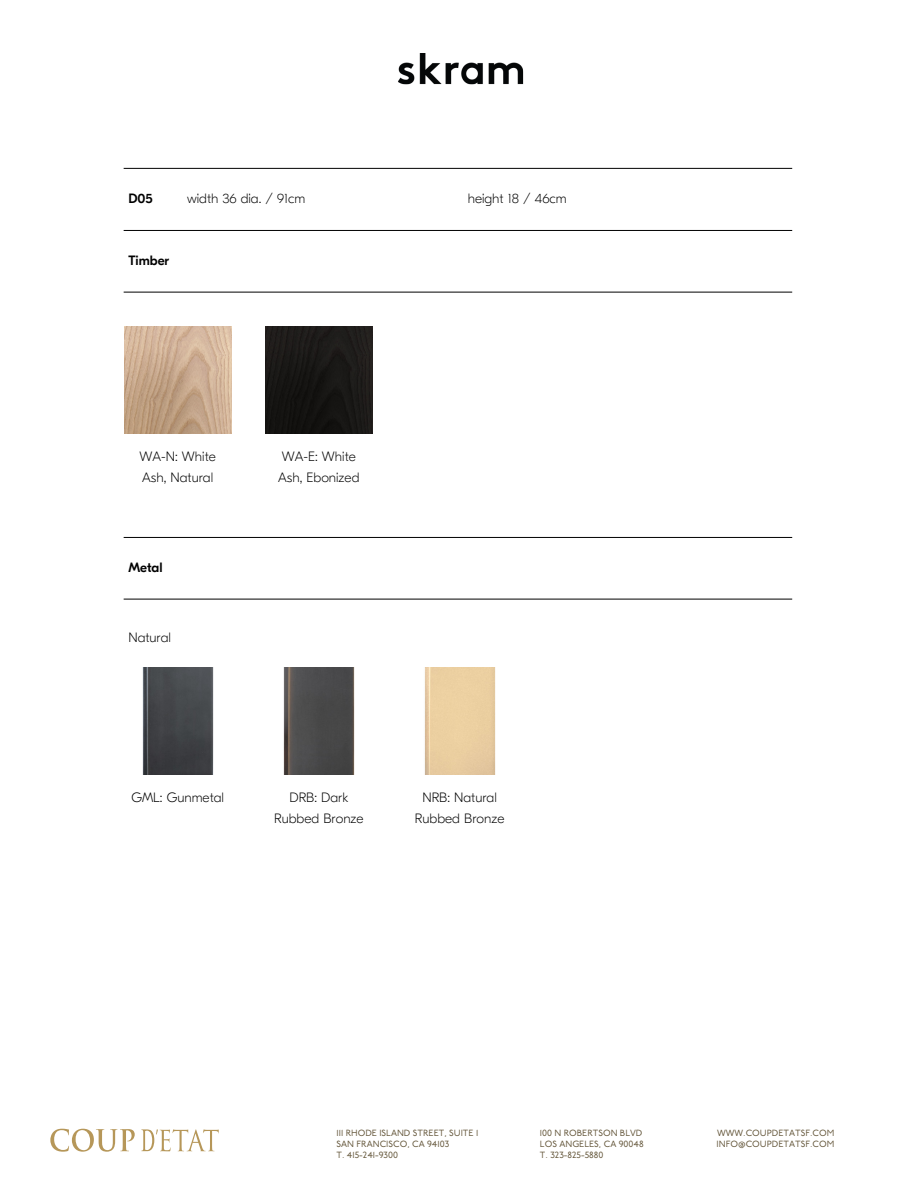
<style>
.page{position:relative;width:918px;height:1188px;background:#fff}
.page>*{position:absolute;margin:0;border:0;box-sizing:border-box;transform-origin:0 0}
.t1{font:100 13.5px/21.3px "GT Eesti Pro Display";color:#000}
.t2{font:500 13.5px "GT Eesti Pro Display";color:#000}
.t3{font:9px/10.8px "P22 Underground";color:#615336}
</style>
<div class="page">
<img style="left:398px;top:53px;width:126px;height:32px">
<hr style="left:124px;top:168px;width:668px;height:1px;background:#000">
<hr style="left:124px;top:230px;width:668px;height:1px;background:#000">
<hr style="left:124px;top:292px;width:668px;height:1px;background:#000">
<img style="left:124px;top:326px;width:107px;height:107px">
<img style="left:265px;top:326px;width:107px;height:107px">
<hr style="left:124px;top:537px;width:668px;height:1px;background:#000">
<hr style="left:124px;top:599px;width:668px;height:1px;background:#000">
<img style="left:142px;top:667px;width:72px;height:107px">
<img style="left:283px;top:667px;width:72px;height:107px">
<img style="left:424px;top:667px;width:72px;height:107px">
<svg style="left:50px;top:1129px;width:85px;height:23px"></svg>
<svg style="left:141px;top:1129px;width:78px;height:22px"></svg>
<h1 class="t2" style="left:128px;top:191px;width:26px">D05</h1>
<h1 class="t1" style="left:187px;top:188px;width:120px">width 36 dia. / 91cm</h1>
<h1 class="t1" style="left:468px;top:188px;width:100px">height 18 / 46cm</h1>
<h1 class="t2" style="left:128px;top:253px;width:42px">Timber</h1>
<h1 class="t1" style="left:140px;top:446px;width:78px">WA-N: White<br>Ash, Natural</h1>
<h1 class="t1" style="left:278px;top:446px;width:83px">WA-E: White<br>Ash, Ebonized</h1>
<h1 class="t2" style="left:128px;top:560px;width:36px">Metal</h1>
<h1 class="t1" style="left:128px;top:627px;width:44px">Natural</h1>
<h1 class="t1" style="left:131px;top:787px;width:94px">GML: Gunmetal</h1>
<h1 class="t1" style="left:274px;top:787px;width:91px;text-align:center">DRB: Dark<br>Rubbed Bronze</h1>
<h1 class="t1" style="left:415px;top:787px;width:91px;text-align:center">NRB: Natural<br>Rubbed Bronze</h1>
<p class="t3" style="left:337px;top:1128px;width:143px">111 RHODE ISLAND STREET, SUITE 1<br>SAN FRANCISCO, CA 94103<br>T. 415-241-9300</p>
<p class="t3" style="left:540px;top:1128px;width:105px">100 N ROBERTSON BLVD<br>LOS ANGELES, CA 90048<br>T. 323-825-5880</p>
<p class="t3" style="left:717px;top:1128px;width:119px">WWW.COUPDETATSF.COM<br>INFO@COUPDETATSF.COM</p>
</div>
